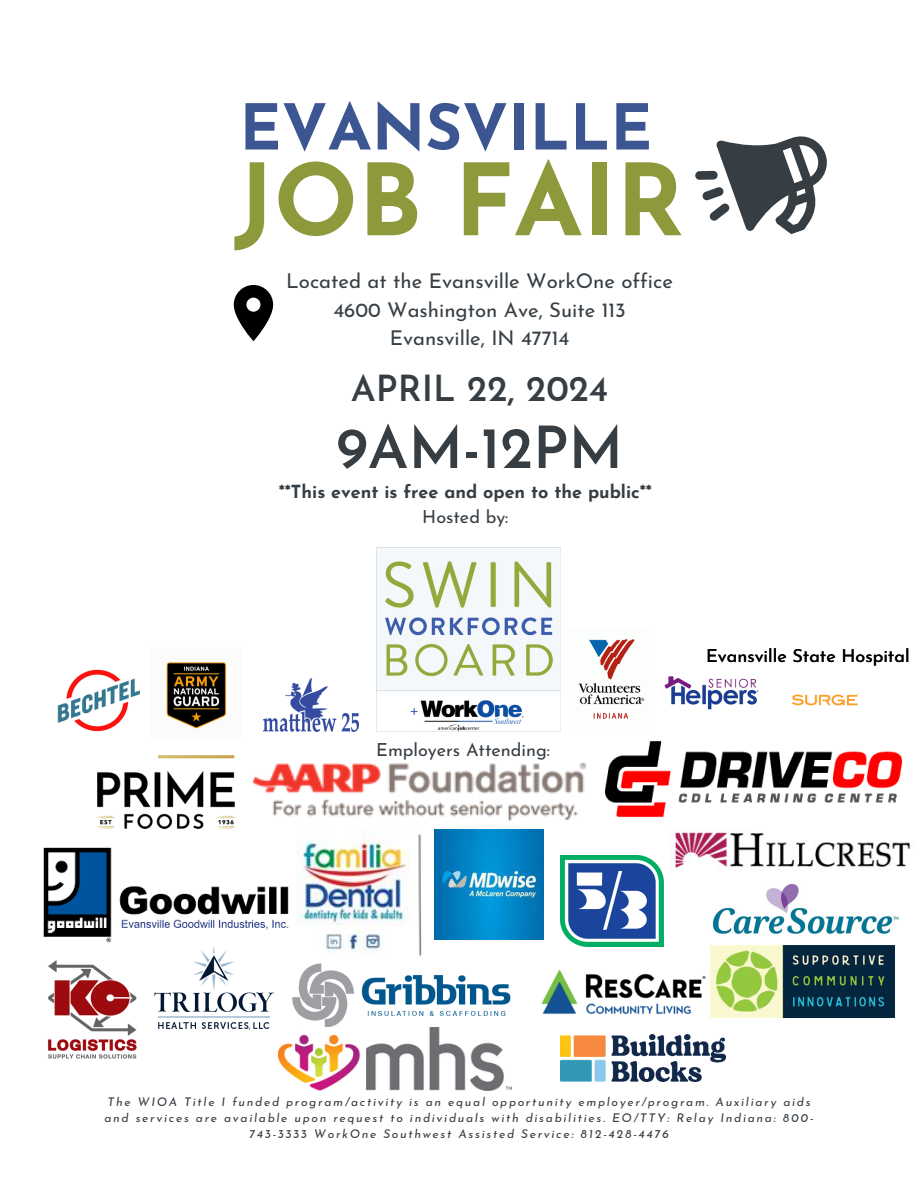
<style>
.page{position:relative;width:918px;height:1188px;background:#fff}
.page>*{position:absolute;margin:0;border:0;box-sizing:border-box;transform-origin:0 0}
.t1{font:700 99.15px "Josefin Sans";color:#8e993c}
.t2{font:700 63px "Josefin Sans";color:#3c5691}
.t3{font:600 58.35px "Josefin Sans";color:#363e44}
.t4{font:600 35.85px "Josefin Sans";color:#363e44}
.t5{font:20.4px/28.2px "Josefin Sans";color:#363e44;text-align:center}
.t6{font:700 18px/24.8px "Josefin Sans";color:#363e44;text-align:center}
.t7{font:18px "Josefin Sans";color:#000}
.t8{font:18px "Josefin Sans";color:#363e44}
.t9{font:italic 12px/16px "Josefin Sans";letter-spacing:.14em;color:#363e44;text-align:center}
.s1{font-weight:400}
</style>
<div class="page">
<svg style="left:695px;top:136px;width:132px;height:98px"></svg>
<svg style="left:234px;top:285px;width:39px;height:56px"></svg>
<img style="left:376px;top:547px;width:185px;height:185px">
<img style="left:98px;top:755px;width:136px;height:74px">
<img style="left:254px;top:763px;width:331px;height:58px">
<img style="left:605px;top:741px;width:296px;height:76px">
<img style="left:43px;top:847px;width:246px;height:96px">
<img style="left:296px;top:832px;width:125px;height:125px">
<img style="left:48px;top:960px;width:89px;height:99px">
<img style="left:673px;top:832px;width:237px;height:37px">
<img style="left:435px;top:830px;width:109px;height:109px">
<img style="left:155px;top:947px;width:119px;height:83px">
<img style="left:712px;top:883px;width:187px;height:51px">
<img style="left:292px;top:963px;width:219px;height:64px">
<img style="left:711px;top:945px;width:183px;height:72px">
<img style="left:560px;top:855px;width:104px;height:91px">
<img style="left:541px;top:965px;width:171px;height:53px">
<img style="left:279px;top:1027px;width:232px;height:63px">
<img style="left:782px;top:693px;width:88px;height:51px">
<img style="left:560px;top:1035px;width:166px;height:47px">
<img style="left:57px;top:669px;width:100px;height:91px">
<img style="left:664px;top:676px;width:95px;height:34px">
<img style="left:263px;top:679px;width:96px;height:53px">
<img style="left:578px;top:639px;width:67px;height:80px">
<img style="left:150px;top:662px;width:77px;height:76px">
<p class="t2" style="left:240px;top:102px;width:414px">EVANSVILLE</p>
<p class="t1" style="left:234px;top:161px;width:452px">JOB FAIR</p>
<p class="t5" style="left:286px;top:269px;width:388px">Located at the Evansville WorkOne office<br>4600 Washington Ave, Suite 113<br>Evansville, IN 47714</p>
<p class="t4" style="left:351px;top:374px;width:259px">APRIL 22, 2024</p>
<p class="t3" style="left:336px;top:424px;width:288px">9AM-12PM</p>
<p class="t6" style="left:279px;top:482px;width:374px">**This event is free and open to the public**<br><span class="s1">Hosted by:</span></p>
<p class="t8" style="left:376px;top:743px;width:175px">Employers Attending:</p>
<h3 class="t7" style="left:706px;top:649px;width:205px">Evansville State Hospital</h3>
<p class="t9" style="left:104px;top:1095px;width:711px">The WIOA Title I funded program/activity is an equal opportunity employer/program. Auxiliary aids and services are available upon request to individuals with disabilities. EO/TTY: Relay Indiana: 800-<br>743-3333 WorkOne Southwest Assisted Service: 812-428-4476</p>
</div>
